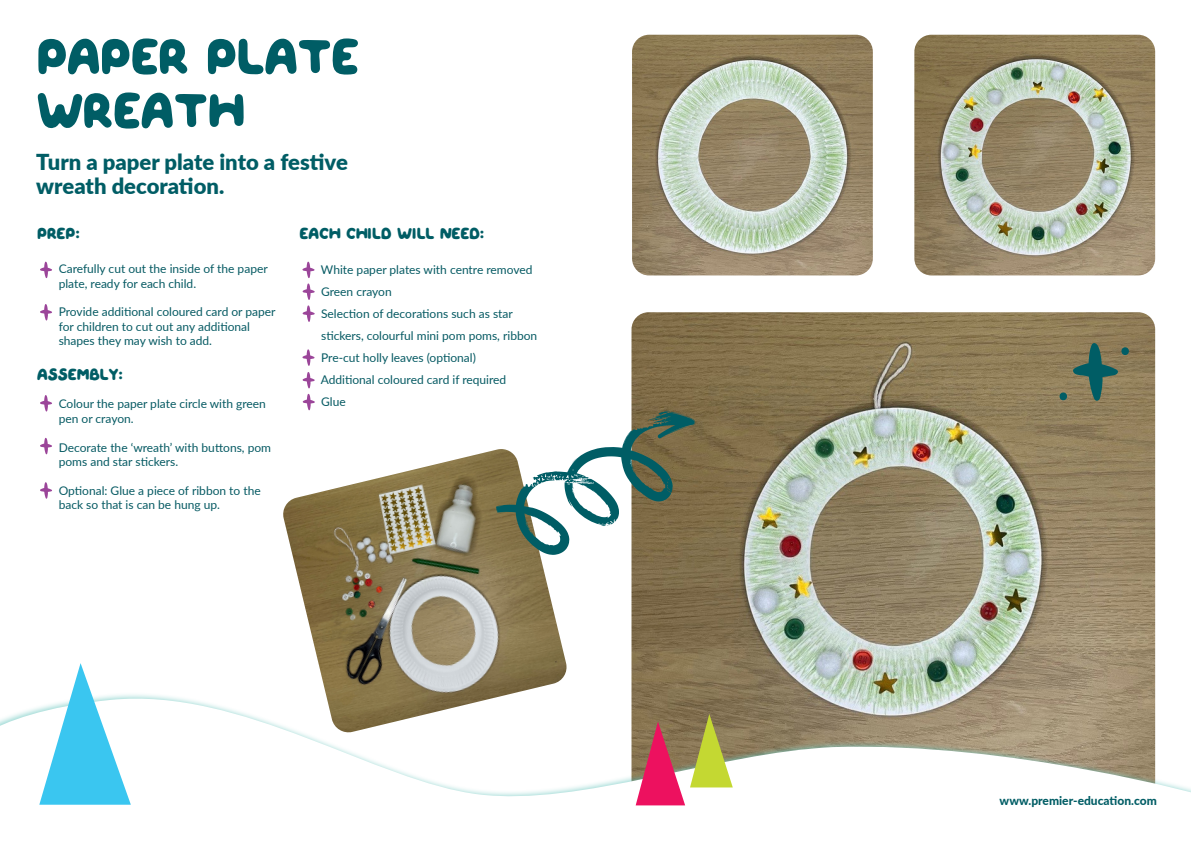
<style>
.page{position:relative;width:1191px;height:842px;background:#fff}
.page>*{position:absolute;margin:0;border:0;box-sizing:border-box;transform-origin:0 0}
.t1{font:50px/54px "QUIRKYSPRING Regular";color:#005d65}
.t2{font:900 22px/24px "Lato";color:#005d65}
.t3{font:16px "QUIRKYSPRING Regular";color:#005d65}
.t4{font:12px/14.4px "Lato";color:#065a63}
.t5{font:800 12px "Lato";color:#005d65}
</style>
<div class="page">
<img style="left:283px;top:449px;width:284px;height:238px">
<img style="left:631px;top:312px;width:524px;height:375px">
<img style="left:632px;top:35px;width:241px;height:240px">
<img style="left:914px;top:35px;width:241px;height:240px">
<svg style="left:0;top:687px;width:1191px;height:119px"></svg>
<svg style="left:635px;top:714px;width:98px;height:91px;background:#bb846a"></svg>
<svg style="left:39px;top:663px;width:92px;height:142px"></svg>
<svg style="left:302px;top:261px;width:13px;height:61px"></svg>
<svg style="left:40px;top:261px;width:12px;height:17px"></svg>
<svg style="left:40px;top:304px;width:12px;height:16px"></svg>
<svg style="left:40px;top:395px;width:12px;height:16px"></svg>
<svg style="left:302px;top:349px;width:13px;height:17px"></svg>
<svg style="left:302px;top:372px;width:13px;height:16px"></svg>
<svg style="left:303px;top:394px;width:12px;height:16px"></svg>
<svg style="left:40px;top:438px;width:12px;height:16px"></svg>
<svg style="left:40px;top:482px;width:12px;height:17px"></svg>
<svg style="left:496px;top:410px;width:199px;height:145px"></svg>
<svg style="left:1058px;top:342px;width:72px;height:59px;background:#6e765d"></svg>
<p class="t1" style="left:36px;top:31px;width:324px;text-indent:94px">ER PLATE<br>WREATH</p>
<p class="t1" style="left:36px;top:31px;width:32px">PAP</p>
<p class="t2" style="left:36px;top:149px;width:313px">Turn a paper plate into a festive wreath decoration.</p>
<p class="t3" style="left:37px;top:221px;width:44px">PREP:</p>
<p class="t4" style="left:59px;top:261px;width:210px">Carefully cut out the inside of the paper plate, ready for each child.</p>
<p class="t4" style="left:59px;top:304px;width:218px">Provide additional coloured card or paper for children to cut out any additional shapes they may wish to add.</p>
<p class="t3" style="left:37px;top:362px;width:11px">ASS</p>
<p class="t3" style="left:68px;top:362px;width:57px">EMBLY:</p>
<p class="t4" style="left:59px;top:396px;width:209px">Colour the paper plate circle with green pen or crayon.</p>
<p class="t4" style="left:59px;top:440px;width:214px">Decorate the ‘wreath’ with buttons, pom poms and star stickers.</p>
<p class="t4" style="left:59px;top:483px;width:204px">Optional: Glue a piece of ribbon to the back so that is can be hung up.</p>
<p class="t3" style="left:300px;top:221px;width:186px">EACH CHILD WILL NEED:</p>
<p class="t4" style="left:321px;top:262px;width:213px">White paper plates with centre removed</p>
<p class="t4" style="left:321px;top:284px;width:72px">Green crayon</p>
<p class="t4" style="left:321px;top:302px;width:218px;line-height:22px">Selection of decorations such as star stickers, colourful mini pom poms, ribbon</p>
<p class="t4" style="left:321px;top:350px;width:156px">Pre-cut holly leaves (optional)</p>
<p class="t4" style="left:321px;top:372px;width:187px">Additional coloured card if required</p>
<p class="t4" style="left:321px;top:394px;width:26px">Glue</p>
<p class="t5" style="left:999px;top:792px;width:159px">www.premier-education.com</p>
</div>
